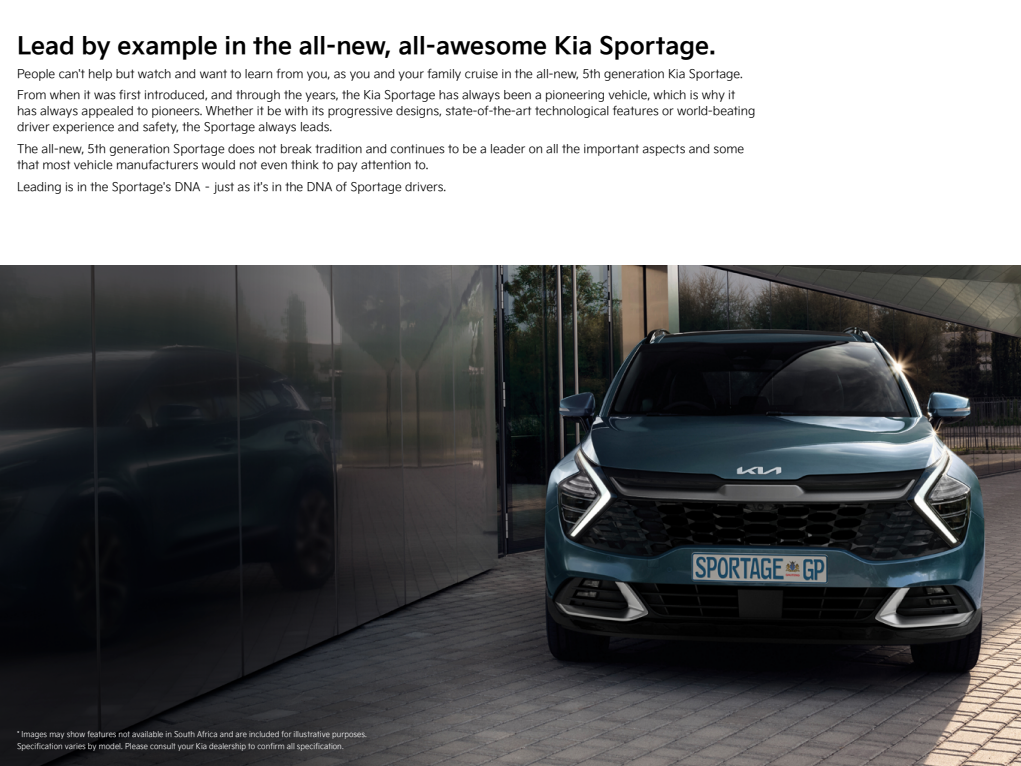
<style>
.page{position:relative;width:1021px;height:766px;background:#fff}
.page>*{position:absolute;margin:0;border:0;box-sizing:border-box;transform-origin:0 0}
.t1{font:24px "Kia Signature OTF Bold";color:#000}
.t2{font:12px/16px "Kia Signature OTF Light";color:#000}
.BU_OHNE{font:8px/12px "Kia Signature OTF Light";letter-spacing:.01em;color:#fff;scale:.94 1}
</style>
<div class="page">
<img style="left:544px;top:265px;width:476px;height:500px">
<svg style="left:0;top:265px;width:544px;height:500px;background:#292a2c"></svg>
<p class="t1" style="left:17px;top:27px;width:700px">Lead by example in the all-new, all-awesome Kia Sportage.</p>
<p class="t2" style="left:17px;top:65px;width:727px">People can't help but watch and want to learn from you, as you and your family cruise in the all-new, 5th generation Kia Sportage.</p>
<p class="t2" style="left:17px;top:86px;width:740px">From when it was first introduced, and through the years, the Kia Sportage has always been a pioneering vehicle, which is why it has always appealed to pioneers. Whether it be with its progressive designs, state-of-the-art technological features or world-beating driver experience and safety, the Sportage always leads.</p>
<p class="t2" style="left:17px;top:140px;width:728px">The all-new, 5th generation Sportage does not break tradition and continues to be a leader on all the important aspects and some that most vehicle manufacturers would not even think to pay attention to.</p>
<p class="t2" style="left:17px;top:178px;width:430px">Leading is in the Sportage's DNA – just as it's in the DNA of Sportage drivers.</p>
<p class="BU_OHNE" style="left:17px;top:727px;width:374px">* Images may show features not available in South Africa and are included for illustrative purposes.<br>Specification varies by model. Please consult your Kia dealership to confirm all specification.</p>
</div>
